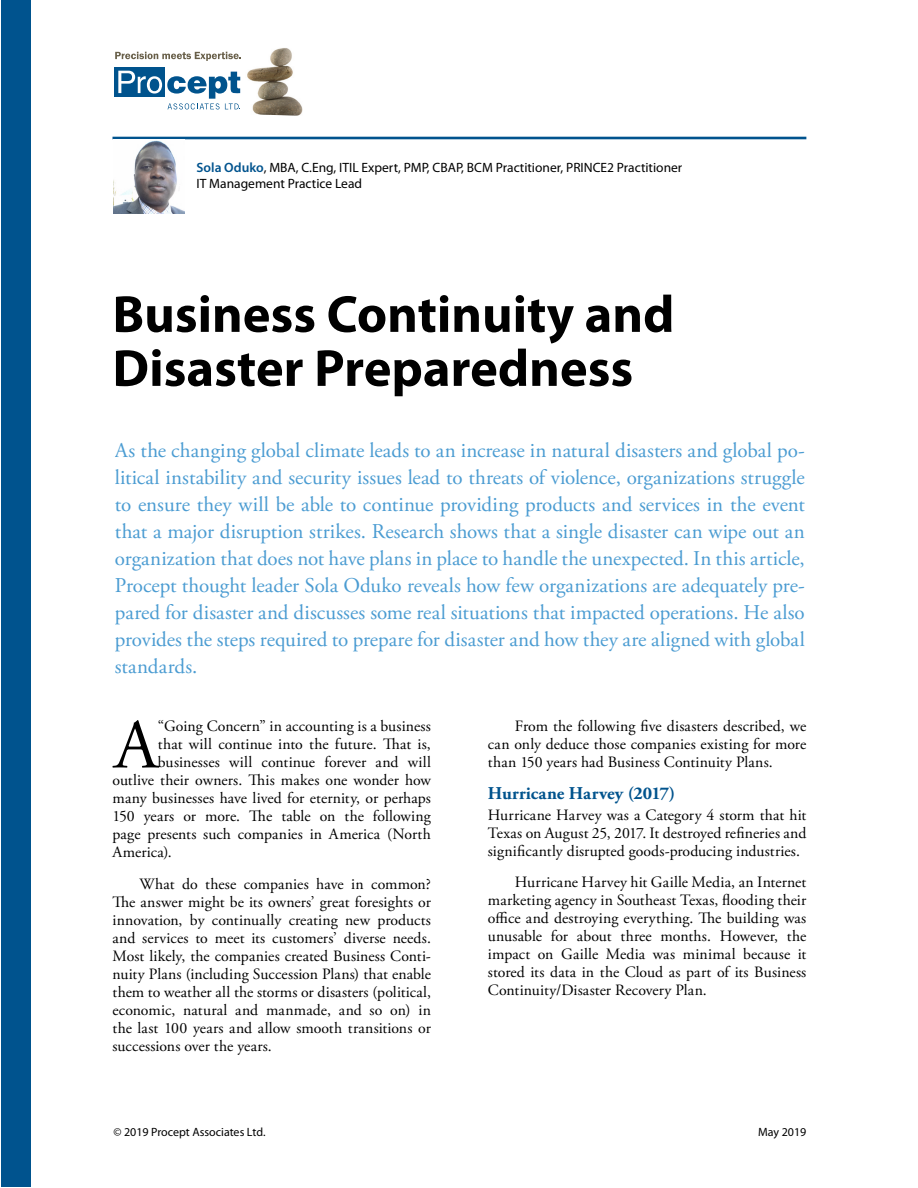
<style>
.page{position:relative;width:918px;height:1188px;background:#fff}
.page>*{position:absolute;margin:0;border:0;box-sizing:border-box;transform-origin:0 0}
.Paragraph_Style_1{font:70.05px "Adobe Garamond Pro";color:#000}
.t1{font:700 52.5px/54px "Myriad Pro";color:#000}
.First_Paragraph_Colo{font:21px/27px "Adobe Garamond Pro";color:#4b9cd2;text-align:justify}
.Paragraph_Style_1-2{font:700 18px "Adobe Garamond Pro";letter-spacing:.005em;color:#00538d}
.Paragraph_Style_1-3{font:15.75px/18px "Adobe Garamond Pro";letter-spacing:.005em;color:#000;text-align:justify}
.t2{font:13.5px "Myriad Pro";color:#000}
.t3{font:12px "Myriad Pro";color:#000}
.s1{font-weight:600;color:#00538e}
</style>
<div class="page">
<img style="left:249px;top:48px;width:44px;height:23px">
<div style="left:115px;top:67px;width:50px;height:30px;background:#00538d"></div>
<svg style="left:115px;top:52px;width:126px;height:9px"></svg>
<svg style="left:118px;top:71px;width:185px;height:45px"></svg>
<hr style="left:112px;top:137px;width:694px;height:2px;background:#00538e">
<div style="left:1px;top:1px;width:30px;height:1186px;background:#00538e"></div>
<img style="left:113px;top:140px;width:72px;height:73px">
<p class="t2" style="left:196px;top:159px;width:487px"><span class="s1">Sola Oduko</span>, MBA, C.Eng, ITIL Expert, PMP, CBAP, BCM Practitioner, PRINCE2 Practitioner</p>
<p class="t2" style="left:196px;top:176px;width:167px">IT Management Practice Lead</p>
<p class="t1" style="left:112px;top:285px;width:563px">Business Continuity and<br>Disaster Preparedness</p>
<p class="First_Paragraph_Colo" style="left:115px;top:437px;width:691px">As the changing global climate leads to an increase in natural disasters and global po&shy;litical instability and security issues lead to threats of violence, organizations struggle to ensure they will be able to continue providing products and services in the event that a major disruption strikes. Research shows that a single disaster can wipe out an organization that does not have plans in place to handle the unexpected. In this article, Procept thought leader Sola Oduko reveals how few organizations are adequately pre&shy;pared for disaster and discusses some real situations that impacted operations. He also provides the steps required to prepare for disaster and how they are aligned with global standards.</p>
<p class="Paragraph_Style_1" style="left:114px;top:703px;width:45px">A</p>
<p class="Paragraph_Style_1-3" style="left:158px;top:718px;width:274px">“Going Concern” in accounting is a business</p>
<p class="Paragraph_Style_1-3" style="left:158px;top:736px;width:274px">that will continue into the future. That is,</p>
<p class="Paragraph_Style_1-3" style="left:158px;top:754px;width:275px">businesses will continue forever and will</p>
<p class="Paragraph_Style_1-3" style="left:112px;top:772px;width:320px">outlive their owners. This makes one wonder how</p>
<p class="Paragraph_Style_1-3" style="left:112px;top:790px;width:320px">many businesses have lived for eternity, or perhaps</p>
<p class="Paragraph_Style_1-3" style="left:112px;top:808px;width:320px">150 years or more. The table on the following</p>
<p class="Paragraph_Style_1-3" style="left:112px;top:826px;width:320px">page presents such companies in America (North</p>
<p class="Paragraph_Style_1-3" style="left:112px;top:844px;width:61px">America).</p>
<p class="Paragraph_Style_1-3" style="left:112px;top:875px;width:320px;text-indent:27px">What do these companies have in common?<br>The answer might be its owners’ great foresights or innovation, by continually creating new products and services to meet its customers’ diverse needs.<br>Most likely, the companies created Business Conti&shy;nuity Plans (including Succession Plans) that enable them to weather all the storms or disasters (political, economic, natural and manmade, and so on) in the last 100 years and allow smooth transitions or successions over the years.</p>
<p class="Paragraph_Style_1-3" style="left:488px;top:718px;width:320px;text-indent:27px">From the following five disasters described, we can only deduce those companies existing for more than 150 years had Business Continuity Plans.</p>
<p class="Paragraph_Style_1-2" style="left:488px;top:783px;width:189px">Hurricane Harvey (2017)</p>
<p class="Paragraph_Style_1-3" style="left:488px;top:806px;width:320px">Hurricane Harvey was a Category 4 storm that hit Texas on August 25, 2017. It destroyed refineries and significantly disrupted goods-producing industries.</p>
<p class="Paragraph_Style_1-3" style="left:488px;top:874px;width:320px;text-indent:27px">Hurricane Harvey hit Gaille Media, an Internet marketing agency in Southeast Texas, flooding their office and destroying everything. The building was unusable for about three months. However, the impact on Gaille Media was minimal because it stored its data in the Cloud as part of its Business Continuity/Disaster Recovery Plan.</p>
<p class="t3" style="left:113px;top:1125px;width:154px">© 2019 Procept Associates Ltd.</p>
<p class="t3" style="left:758px;top:1125px;width:50px">May 2019</p>
</div>
